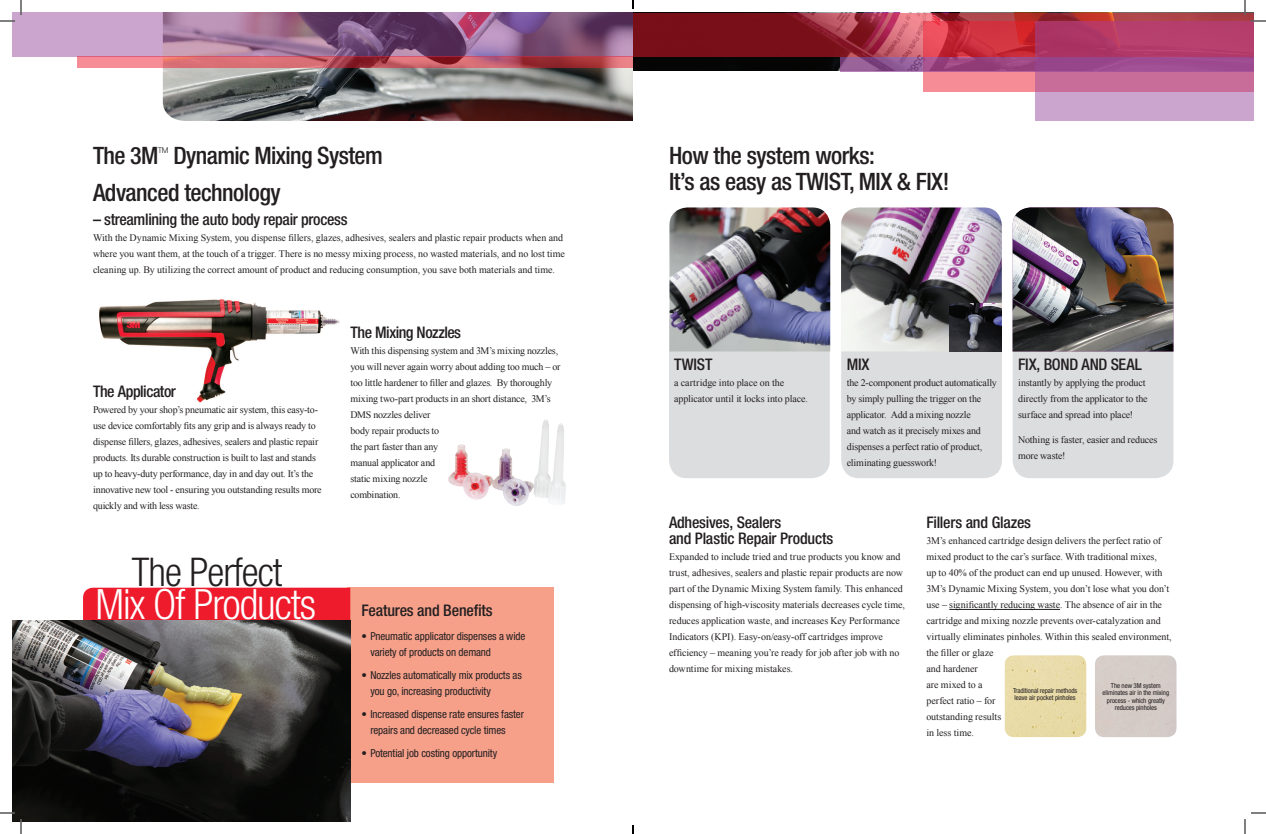
<style>
.page{position:relative;width:1266px;height:834px;background:#fff}
.page>*{position:absolute;margin:0;border:0;box-sizing:border-box;transform-origin:0 0}
.Type_Collage__vary_s{font:300 condensed 41.8px "Helvetica Neue LT Std";letter-spacing:-.025em;color:#fff}
.Type_Collage__vary_s-2{font:300 condensed 39.6px "Helvetica Neue LT Std";letter-spacing:-.025em;color:#231f20}
.Body_Headline{font:500 condensed 24px "Helvetica Neue LT Std";letter-spacing:-.02em;color:#231f20}
.Body_Subhead{font:500 condensed 16px "Helvetica Neue LT Std";letter-spacing:-.015em;color:#231f20}
.Body_Headline-2{font:500 condensed 16px "Helvetica Neue LT Std";letter-spacing:-.02em;color:#231f20}
.Cover_Copy_Block{font:500 condensed 16px "Helvetica Neue LT Std";letter-spacing:-.01em;color:#231f20}
.t1{font:condensed 11px/16px "Helvetica Neue LT Std";letter-spacing:-.01em;color:#231f20}
.Body_Copy{font:10px/16px "Times New Roman";letter-spacing:-.01em;color:#231f20}
.Body_Headline-3{font:300 7.9px "Helvetica Neue LT Std";color:#231f20}
.t2{font:condensed 6.8px/7.6px "Helvetica Neue LT Std";letter-spacing:-.01em;color:#231f20}
</style>
<div class="page">
<div style="left:347px;top:588px;width:207px;height:195px;background:#f6a08a"></div>
<img style="left:633px;top:12px;width:611px;height:59px">
<img style="left:448px;top:419px;width:98px;height:87px">
<div style="left:83px;top:588px;width:267px;height:32px;background:#ee1b2d"></div>
<img style="left:12px;top:620px;width:338px;height:202px">
<img style="left:163px;top:12px;width:470px;height:109px">
<svg style="left:12px;top:12px;width:620px;height:44px;background:#997097"></svg>
<img style="left:99px;top:299px;width:241px;height:104px">
<svg style="left:633px;top:13px;width:611px;height:44px;background:#912730"></svg>
<svg style="left:923px;top:21px;width:113px;height:71px;background:#dc525e"></svg>
<svg style="left:841px;top:57px;width:195px;height:14px;background:#944c86"></svg>
<svg style="left:1036px;top:21px;width:218px;height:99px;background:#ba6595"></svg>
<hr style="left:949px;top:609px;width:111px;height:1px;background:#231f20">
<img style="left:1005px;top:655px;width:81px;height:82px">
<div style="left:1095px;top:655px;width:82px;height:82px;background:#d5ccc7"></div>
<div style="left:669px;top:304px;width:161px;height:174px;background:#dcdddf;border-radius:18px"></div>
<div style="left:841px;top:304px;width:161px;height:174px;background:#dcdddf;border-radius:18px"></div>
<div style="left:1013px;top:304px;width:160px;height:174px;background:#dcdddf;border-radius:18px"></div>
<img style="left:669px;top:207px;width:161px;height:144px">
<img style="left:841px;top:207px;width:161px;height:144px">
<img style="left:1013px;top:207px;width:160px;height:144px">
<img style="left:949px;top:304px;width:53px;height:47px">
<svg style="left:77px;top:57px;width:556px;height:11px;background:#c75e66"></svg>
<svg style="left:0;top:0;width:22px;height:22px"></svg>
<svg style="left:0;top:812px;width:22px;height:22px"></svg>
<svg style="left:1244px;top:0;width:22px;height:22px"></svg>
<svg style="left:1244px;top:812px;width:22px;height:22px"></svg>
<svg style="left:632px;top:0;width:2px;height:9px"></svg>
<svg style="left:632px;top:825px;width:2px;height:9px"></svg>
<p class="Body_Headline" style="left:93px;top:141px;width:67px">The 3M</p>
<p class="Body_Headline-3" style="left:158px;top:145px;width:12px">TM</p>
<p class="Body_Headline" style="left:174px;top:141px;width:211px">Dynamic Mixing System</p>
<p class="Body_Headline" style="left:93px;top:178px;width:189px">Advanced technology</p>
<p class="Body_Headline-2" style="left:93px;top:210px;width:256px">– streamlining the auto body repair process</p>
<p class="Body_Copy" style="left:93px;top:229px;width:474px">With the Dynamic Mixing System, you dispense fillers, glazes, adhesives, sealers and plastic repair products when and where you want them, at the touch of a trigger. There is no messy mixing process, no wasted materials, and no lost time cleaning up. By utilizing the correct amount of product and reducing consumption, you save both materials and time.</p>
<p class="Body_Subhead" style="left:93px;top:382px;width:84px">The Applicator</p>
<p class="Body_Copy" style="left:93px;top:401px;width:230px">Powered by your shop’s pneumatic air system, this easy-to&shy;use device comfortably fits any grip and is always ready to dispense fillers, glazes, adhesives, sealers and plastic repair products. Its durable construction is built to last and stands up to heavy-duty performance, day in and day out. It’s the innovative new tool - ensuring you outstanding results more quickly and with less waste.</p>
<p class="Type_Collage__vary_s-2" style="left:132px;top:550px;width:152px">The Perfect</p>
<p class="Type_Collage__vary_s" style="left:95px;top:580px;width:222px">Mix Of Products</p>
<p class="Body_Subhead" style="left:350px;top:323px;width:112px">The Mixing Nozzles</p>
<p class="Body_Copy" style="left:350px;top:343px;width:212px">With this dispensing system and 3M’s mixing nozzles, you will never again worry about adding too much – or too little hardener to filler and glazes. By thoroughly mixing two-part products in an short distance, 3M’s DMS nozzles deliver<br>body repair products to<br>the part faster than any<br>manual applicator and<br>static mixing nozzle<br>combination.</p>
<p class="Cover_Copy_Block" style="left:361px;top:601px;width:133px">Features and Benefits</p>
<p class="t1" style="left:370px;top:628px;width:156px;text-indent:-9px">• Pneumatic applicator dispenses a wide variety of products on demand</p>
<p class="t1" style="left:370px;top:667px;width:153px;text-indent:-9px">• Nozzles automatically mix products as you go, increasing productivity</p>
<p class="t1" style="left:370px;top:706px;width:155px;text-indent:-9px">• Increased dispense rate ensures faster repairs and decreased cycle times</p>
<p class="t1" style="left:361px;top:745px;width:137px">• Potential job costing opportunity</p>
<p class="Body_Headline" style="left:669px;top:141px;width:208px">How the system works:</p>
<p class="Body_Headline" style="left:669px;top:167px;width:282px">It’s as easy as TWIST, MIX &amp; FIX!</p>
<p class="Body_Subhead" style="left:674px;top:355px;width:40px">TWIST</p>
<p class="Body_Copy" style="left:674px;top:374px;width:136px">a cartridge into place on the applicator until it locks into place.</p>
<p class="Body_Subhead" style="left:847px;top:355px;width:24px">MIX</p>
<p class="Body_Copy" style="left:847px;top:374px;width:151px">the 2-component product automatically by simply pulling the trigger on the applicator. Add a mixing nozzle<br>and watch as it precisely mixes and dispenses a perfect ratio of product, eliminating guesswork!</p>
<p class="Body_Subhead" style="left:1018px;top:355px;width:125px">FIX, BOND AND SEAL</p>
<p class="Body_Copy" style="left:1018px;top:374px;width:131px">instantly by applying the product directly from the applicator to the surface and spread into place!</p>
<p class="Body_Copy" style="left:1018px;top:431px;width:141px">Nothing is faster, easier and reduces more waste!</p>
<p class="Body_Subhead" style="left:669px;top:513px;width:114px">Adhesives, Sealers</p>
<p class="Body_Subhead" style="left:669px;top:529px;width:166px">and Plastic Repair Products</p>
<p class="Body_Copy" style="left:669px;top:549px;width:237px">Expanded to include tried and true products you know and trust, adhesives, sealers and plastic repair products are now part of the Dynamic Mixing System family. This enhanced dispensing of high-viscosity materials decreases cycle time, reduces application waste, and increases Key Performance Indicators (KPI). Easy-on/easy-off cartridges improve efficiency – meaning you’re ready for job after job with no downtime for mixing mistakes.</p>
<p class="Body_Subhead" style="left:926px;top:513px;width:106px">Fillers and Glazes</p>
<p class="Body_Copy" style="left:926px;top:533px;width:247px">3M’s enhanced cartridge design delivers the perfect ratio of mixed product to the car’s surface. With traditional mixes,<br>up to 40% of the product can end up unused. However, with 3M’s Dynamic Mixing System, you don’t lose what you don’t use – significantly reducing waste. The absence of air in the cartridge and mixing nozzle prevents over-catalyzation and virtually eliminates pinholes. Within this sealed environment, the filler or glaze<br>and hardener<br>are mixed to a<br>perfect ratio – for<br>outstanding results<br>in less time.</p>
<p class="t2" style="left:1013px;top:687px;width:66px">Traditional repair methods leave air pocket pinholes</p>
<p class="t2" style="left:1103px;top:681px;width:68px;text-align:center">The new 3M system eliminates air in the mixing process - which greatly reduces pinholes</p>
</div>
